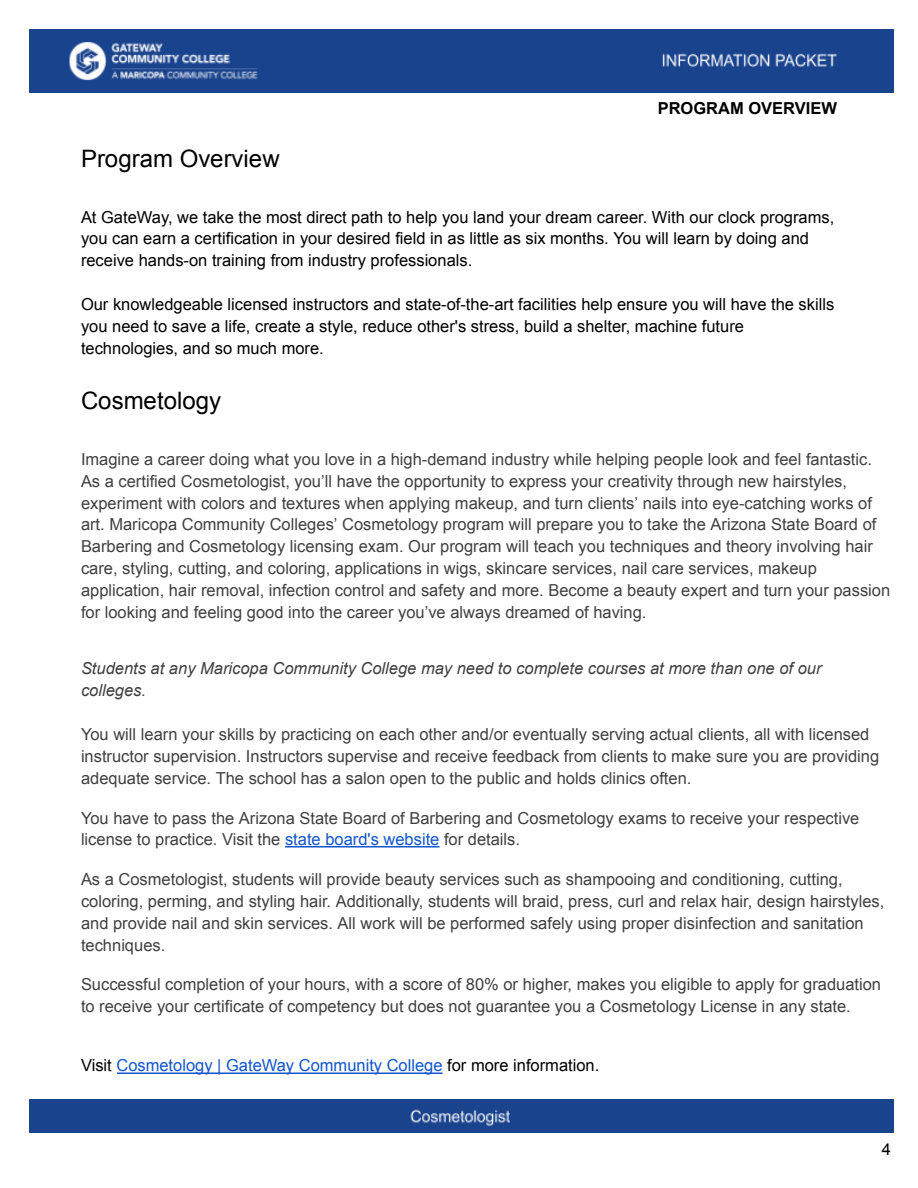
<style>
.page{position:relative;width:918px;height:1188px;background:#fff}
.page>*{position:absolute;margin:0;border:0;box-sizing:border-box;transform-origin:0 0}
.t1{font:24px "Arial";color:#000}
.t2{font:16.5px/21.8px "Arial";color:#404040}
.t3{font:16.5px/21.8px "Arial";color:#000}
.t4{font:italic 16.5px/21.8px "Arial";color:#404040}
.t5{font:16.5px "Arial";color:#15c}
.t6{font:700 16.5px "Arial";color:#000}
.s1{color:#15c}
.s2{color:#000}
</style>
<div class="page">
<hr style="left:285px;top:846px;width:154px;height:1px;background:#15c">
<hr style="left:117px;top:1073px;width:326px;height:1px;background:#15c">
<img style="left:29px;top:29px;width:864px;height:63px">
<div style="left:29px;top:1099px;width:864px;height:34px;background:#1a438d"></div>
<p class="t6" style="left:658px;top:99px;width:181px">PROGRAM OVERVIEW</p>
<h1 class="t1" style="left:81px;top:145px;width:200px">Program Overview</h1>
<p class="t3" style="left:81px;top:206px;width:755px">At GateWay, we take the most direct path to help you land your dream career. With our clock programs, you can earn a certification in your desired field in as little as six months. You will learn by doing and receive hands-on training from industry professionals.</p>
<p class="t3" style="left:81px;top:293px;width:755px">Our knowledgeable licensed instructors and state-of-the-art facilities help ensure you will have the skills you need to save a life, create a style, reduce other's stress, build a shelter, machine future technologies, and so much more.</p>
<h1 class="t1" style="left:81px;top:388px;width:142px">Cosmetology</h1>
<p class="t2" style="left:81px;top:448px;width:811px">Imagine a career doing what you love in a high-demand industry while helping people look and feel fantastic.<br>As a certified Cosmetologist, you’ll have the opportunity to express your creativity through new hairstyles, experiment with colors and textures when applying makeup, and turn clients’ nails into eye-catching works of art. Maricopa Community Colleges’ Cosmetology program will prepare you to take the Arizona State Board of Barbering and Cosmetology licensing exam. Our program will teach you techniques and theory involving hair care, styling, cutting, and coloring, applications in wigs, skincare services, nail care services, makeup application, hair removal, infection control and safety and more. Become a beauty expert and turn your passion for looking and feeling good into the career you’ve always dreamed of having.</p>
<p class="t4" style="left:81px;top:657px;width:742px">Students at any Maricopa Community College may need to complete courses at more than one of our colleges.</p>
<p class="t2" style="left:81px;top:723px;width:800px">You will learn your skills by practicing on each other and/or eventually serving actual clients, all with licensed instructor supervision. Instructors supervise and receive feedback from clients to make sure you are providing adequate service. The school has a salon open to the public and holds clinics often.</p>
<p class="t2" style="left:81px;top:807px;width:780px">You have to pass the Arizona State Board of Barbering and Cosmetology exams to receive your respective license to practice. Visit the <span class="s1">state board's website</span> for details.</p>
<p class="t2" style="left:81px;top:869px;width:805px">As a Cosmetologist, students will provide beauty services such as shampooing and conditioning, cutting, coloring, perming, and styling hair. Additionally, students will braid, press, curl and relax hair, design hairstyles, and provide nail and skin services. All work will be performed safely using proper disinfection and sanitation techniques.</p>
<p class="t2" style="left:81px;top:974px;width:802px">Successful completion of your hours, with a score of 80% or higher, makes you eligible to apply for graduation to receive your certificate of competency but does not guarantee you a Cosmetology License in any state.</p>
<p class="t5" style="left:81px;top:1056px;width:520px"><span class="s2">Visit</span> Cosmetology | GateWay Community College <span class="s2">for more information.</span></p>
<p class="t3" style="left:882px;top:1138px;width:11px">4</p>
</div>
